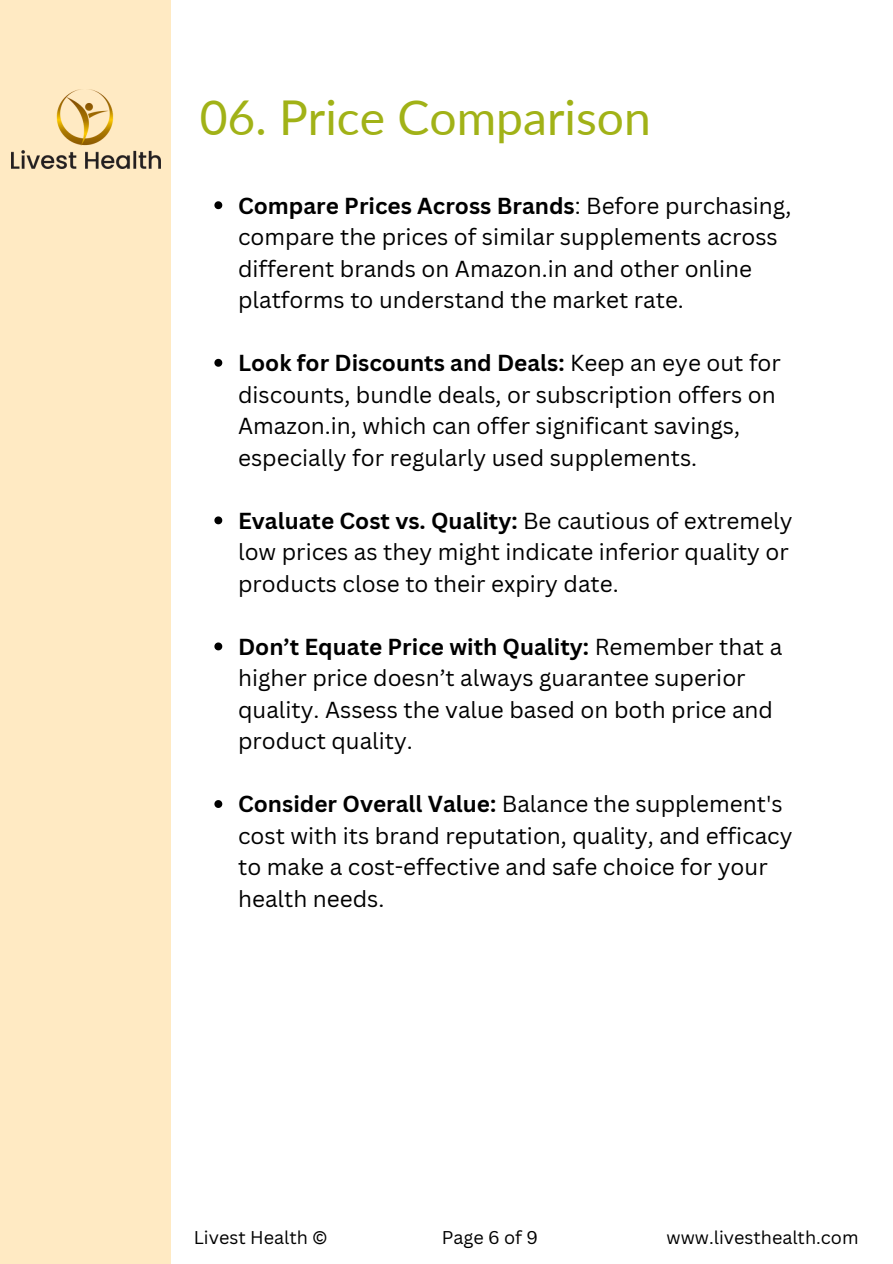
<style>
.page{position:relative;width:893px;height:1264px;background:#fff}
.page>*{position:absolute;margin:0;border:0;box-sizing:border-box;transform-origin:0 0}
.t1{font:48px "Lato";color:#a1b217}
.t2{font:22.5px/31.5px "Canva Sans";color:#000}
.t3{font:18px "Canva Sans";color:#000}
.s1{font-weight:700}
</style>
<div class="page">
<div style="left:0;top:0;width:171px;height:1263px;background:#ffeac3"></div>
<img style="left:11px;top:89px;width:149px;height:79px">
<svg style="left:214px;top:201px;width:8px;height:8px"></svg>
<svg style="left:214px;top:359px;width:8px;height:8px"></svg>
<svg style="left:214px;top:516px;width:8px;height:8px"></svg>
<svg style="left:214px;top:642px;width:8px;height:8px"></svg>
<svg style="left:214px;top:800px;width:8px;height:8px"></svg>
<p class="t1" style="left:200px;top:88px;width:452px">06. Price Comparison</p>
<p class="t2" style="left:238px;top:189px;width:554px"><span class="s1">Compare Prices Across Brands</span>: Before purchasing, compare the prices of similar supplements across different brands on Amazon.in and other online platforms to understand the market rate.</p>
<p class="t2" style="left:238px;top:347px;width:544px"><span class="s1">Look for Discounts and Deals:</span> Keep an eye out for discounts, bundle deals, or subscription offers on Amazon.in, which can offer significant savings, especially for regularly used supplements.</p>
<p class="t2" style="left:238px;top:504px;width:556px"><span class="s1">Evaluate Cost vs. Quality:</span> Be cautious of extremely low prices as they might indicate inferior quality or products close to their expiry date.</p>
<p class="t2" style="left:238px;top:630px;width:545px"><span class="s1">Don’t Equate Price with Quality:</span> Remember that a higher price doesn’t always guarantee superior quality. Assess the value based on both price and product quality.</p>
<p class="t2" style="left:238px;top:788px;width:556px"><span class="s1">Consider Overall Value:</span> Balance the supplement's cost with its brand reputation, quality, and efficacy to make a cost-effective and safe choice for your health needs.</p>
<p class="t3" style="left:194px;top:1224px;width:136px">Livest Health ©</p>
<p class="t3" style="left:441px;top:1224px;width:98px">Page 6 of 9</p>
<p class="t3" style="left:666px;top:1224px;width:193px">www.livesthealth.com</p>
</div>
